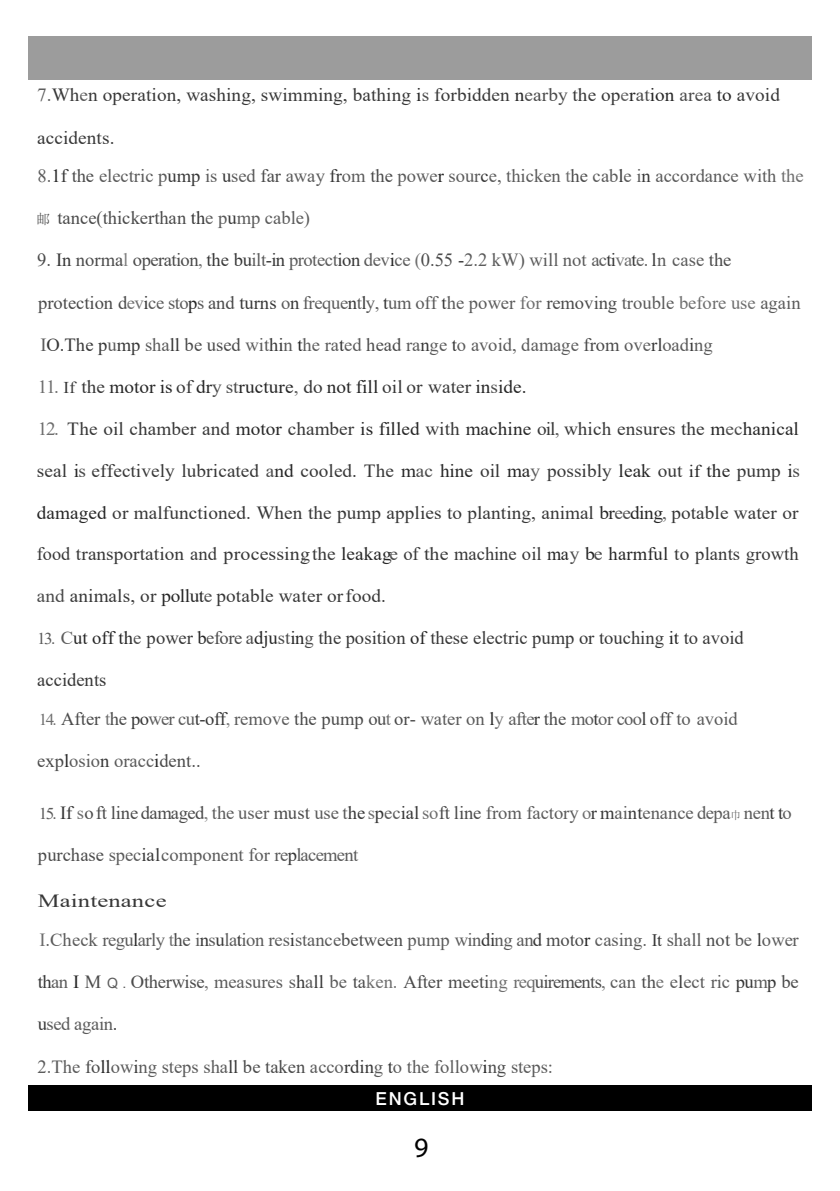
<style>
.page{position:relative;width:840px;height:1191px;background:#fff}
.page>*{position:absolute;margin:0;border:0;box-sizing:border-box;transform-origin:0 0}
.t1{font:28px "Myriad Pro";color:#000}
.t2{font:18.6px/38.4px "Times New Roman";letter-spacing:-.005em;color:#5b5b5b}
.t3{font:18.6px "Times New Roman";letter-spacing:.005em;color:#383838;scale:1.04 1}
.t4{font:18.6px "Times New Roman";letter-spacing:.005em;color:#383838}
.t5{font:18.6px "Times New Roman";letter-spacing:-.005em;color:#4b4b4b}
.t6{font:18.6px "Times New Roman";letter-spacing:.005em;color:#272727;scale:1.04 1}
.t7{font:500 18px "Helvetica Neue LT Pro";letter-spacing:.1em;color:#fff}
.s1{color:#5b5b5b}
.s2{color:#272727}
.s3{color:#4b4b4b}
.s4{color:#383838}
.s5{color:#6e6e6e}
.s6{font-family:"Sim Sun";font-size:14.2px}
.s7{color:#7e7e7e}
.s8{font-size:16.4px;color:#383838}
.s9{font-size:17.6px;color:#272727}
.s10{font-size:16.4px;color:#5b5b5b}
.s11{font-size:16.4px;color:#6e6e6e}
.s12{font-size:16.4px}
.s13{font-family:"Sim Sun";font-size:11px}
.s14{font-size:17.6px;color:#383838}
.s15{font-family:"Arial";font-size:14.2px;color:#5b5b5b}
</style>
<div class="page">
<div style="left:28px;top:36px;width:783px;height:43px;background:#9c9c9c"></div>
<div style="left:28px;top:1085px;width:783px;height:25px;background:#000"></div>
<p class="t3" style="left:37px;top:82px;width:715px"><span class="s1">7.</span>Wh<span class="s1">e</span>n operation, washing, swimming, bathing <span class="s2">i</span><span class="s3">s</span> forbidden <span class="s2">n</span><span class="s3">earby</span> the op<span class="s1">e</span><span class="s2">r</span><span class="s3">at</span><span class="s2">ion</span> <span class="s3">area</span> <span class="s2">to</span> avoid</p>
<p class="t2" style="left:37px;top:118px;width:767px"><span class="s4">accidents.<br></span>8.<span class="s2">1</span><span class="s4">f</span> <span class="s3">the</span> electric p<span class="s4">ump</span> is <span class="s4">u</span>sed <span class="s3">far</span> away <span class="s4">fr</span>om <span class="s3">the</span> powe<span class="s2">r</span> sour<span class="s4">c</span>e, thicken <span class="s5">t</span><span class="s3">he</span> cab<span class="s4">l</span>e i<span class="s4">n</span> accordance with <span class="s5">the</span></p>
<p class="t5" style="left:36px;top:204px;width:275px"><span class="s6">邮</span> tance(thickerthan <span class="s4">th</span><span class="s1">e p</span><span class="s4">u</span><span class="s1">mp cable)</span></p>
<p class="t2" style="left:37px;top:240px;width:695px"><span class="s3">9.</span> <span class="s4">In</span> <span class="s3">norma</span><span class="s7">l</span> <span class="s3">operation</span><span class="s5">,</span> <span class="s4">the bu</span>ilt<span class="s4">-in</span> protect<span class="s4">ion</span> dev<span class="s2">i</span>ce <span class="s5">(</span><span class="s3">0.55</span> <span class="s4">-</span>2.2 kW) will not ac<span class="s4">ti</span><span class="s5">va</span><span class="s4">t</span>e. <span class="s4">l</span>n case <span class="s3">the</span></p>
<p class="t2" style="left:38px;top:283px;width:763px"><span class="s3">protection d</span><span class="s5">ev</span><span class="s4">i</span>ce sto<span class="s2">p</span>s <span class="s3">and</span> <span class="s4">turns</span> o<span class="s4">n</span> freque<span class="s4">n</span>t<span class="s4">l</span>y, <span class="s4">t</span>um off <span class="s4">t</span>he power <span class="s5">for</span> <span class="s3">removing</span> trouble <span class="s5">before use</span> again</p>
<p class="t2" style="left:40px;top:325px;width:673px">I<span class="s4">O.The p</span>u<span class="s4">mp</span> sha<span class="s4">ll</span> <span class="s3">be used</span> wit<span class="s4">hi</span>n <span class="s2">t</span>he ra<span class="s4">t</span>ed <span class="s3">head</span> ra<span class="s4">n</span>ge <span class="s4">t</span>o avoid, damage <span class="s3">from</span> ove<span class="s4">rl</span>oad<span class="s4">i</span>ng</p>
<p class="t6" style="left:38px;top:374px;width:471px"><span class="s5">11.</span> <span class="s8">If</span> <span class="s4">the</span> motor is <span class="s4">of</span> dr<span class="s3">y st</span>ructure<span class="s1">,</span> <span class="s4">do</span> not fill <span class="s4">oil or water</span> in<span class="s3">s</span>ide.</p>
<p class="t3" style="left:38px;top:416px;width:732px"><span class="s5">12.</span> The oil chamber and <span class="s2">motor</span> chamber <span class="s2">is filled</span> with <span class="s2">machine</span> oil<span class="s1">,</span> which ensures the <span class="s2">m</span><span class="s3">ec</span><span class="s2">hanical</span></p>
<p class="t3" style="left:37px;top:457px;width:734px">seal <span class="s2">i</span><span class="s3">s</span> effectively lubricated <span class="s3">a</span><span class="s2">nd</span> cooled. The <span class="s2">m</span><span class="s3">ac</span> <span class="s2">hine</span> oil <span class="s2">ma</span><span class="s1">y</span> possibly <span class="s2">leak</span> out <span class="s9">if</span> <span class="s2">the</span> pump <span class="s2">i</span><span class="s3">s</span></p>
<p class="t3" style="left:37px;top:499px;width:733px"><span class="s2">damaged</span> or malfunctioned. When the pump applies to planting, animal <span class="s2">br</span><span class="s3">ee</span><span class="s2">ding</span><span class="s1">,</span> potable water or</p>
<p class="t4" style="left:37px;top:541px;width:762px">food transportation and processing<span class="s1">,</span> the <span class="s2">leakag</span><span class="s3">e</span> of the machine oil <span class="s2">ma</span><span class="s3">y</span> <span class="s2">b</span><span class="s3">e</span> <span class="s2">harmful</span> to plants growth</p>
<p class="t3" style="left:37px;top:583px;width:337px"><span class="s3">and</span> animals, or <span class="s2">pollut</span><span class="s3">e</span> potable water orfood.</p>
<p class="t4" style="left:37px;top:624px;width:707px"><span class="s10">13.</span> <span class="s1">C</span><span class="s2">ut off th</span><span class="s3">e</span> power <span class="s2">b</span><span class="s3">efore a</span><span class="s2">dju</span><span class="s3">st</span><span class="s2">in</span><span class="s3">g</span> the position <span class="s2">of</span> these electric pump or touching <span class="s2">it</span> to avoid</p>
<p class="t4" style="left:37px;top:666px;width:71px">accidents</p>
<p class="t2" style="left:39px;top:699px;width:700px"><span class="s11">14.</span> <span class="s3">After</span> <span class="s5">t</span><span class="s3">he</span> <span class="s4">po</span>wer cu<span class="s4">t-off</span><span class="s7">,</span> remove <span class="s3">the pump ou</span><span class="s5">t</span> <span class="s3">or-</span> water on <span class="s2">l</span><span class="s5">y</span> afte<span class="s4">r</span> <span class="s3">the</span> mo<span class="s4">t</span>or coo<span class="s4">l</span> <span class="s3">off</span> to avoid</p>
<p class="t5" style="left:37px;top:747px;width:165px">exp<span class="s2">l</span><span class="s1">osio</span><span class="s4">n</span> <span class="s1">oracc</span><span class="s2">i</span>dent..</p>
<p class="t2" style="left:39px;top:793px;width:754px"><span class="s12">15.</span> <span class="s4">If</span> <span class="s5">s</span><span class="s3">oft line damaged</span><span class="s7">,</span> the user <span class="s3">must</span> use t<span class="s4">he</span> <span class="s5">s</span><span class="s4">p</span>ec<span class="s4">ial</span> <span class="s5">so</span><span class="s3">ft line</span> from factory <span class="s5">o</span><span class="s4">r m</span>ai<span class="s4">nt</span>enance depa<span class="s13">巾</span> nen<span class="s4">t t</span>o</p>
<p class="t2" style="left:38px;top:835px;width:321px"><span class="s3">purchase</span> spec<span class="s4">ial</span>component for re<span class="s4">p</span>lacement</p>
<p class="t2" style="left:38px;top:880px;width:762px;line-height:39px"><span class="s4">Maintenance<br></span><span class="s5">I</span>.Check regu<span class="s2">l</span>arly <span class="s5">t</span><span class="s3">he</span> i<span class="s4">n</span>s<span class="s4">u</span>la<span class="s4">t</span>ion res<span class="s4">i</span>stance<span class="s3">between</span> pump win<span class="s4">di</span>ng an<span class="s4">d</span> <span class="s3">moto</span><span class="s2">r</span> casing. <span class="s14">It</span> shall <span class="s3">not</span> be <span class="s4">l</span>ower</p>
<p class="t5" style="left:38px;top:968px;width:762px"><span class="s4">th</span><span class="s1">an</span> <span class="s2">I</span> M <span class="s15">Q .</span> Otherwise<span class="s5">,</span> <span class="s1">measures s</span><span class="s4">h</span><span class="s1">a</span><span class="s4">ll</span> <span class="s1">be</span> ta<span class="s5">ken.</span> After meeti<span class="s5">ng req</span>uirements<span class="s5">,</span> <span class="s1">can</span> th<span class="s5">e</span> <span class="s1">e</span><span class="s4">l</span><span class="s1">ect ric</span> <span class="s4">pu</span><span class="s1">m</span><span class="s4">p</span> be</p>
<p class="t2" style="left:38px;top:1004px;width:81px"><span class="s4">u</span>sed again<span class="s4">.</span></p>
<p class="t2" style="left:37px;top:1046px;width:516px">2.The <span class="s3">fo</span><span class="s2">ll</span>ow<span class="s4">i</span>ng steps sha<span class="s4">ll</span> <span class="s3">be taken</span> acco<span class="s4">rdin</span>g <span class="s4">t</span>o the follow<span class="s2">i</span><span class="s3">ng</span> steps:</p>
<p class="t7" style="left:375px;top:1087px;width:90px">ENGLISH</p>
<h1 class="t1" style="left:414px;top:1130px;width:16px">9</h1>
</div>
